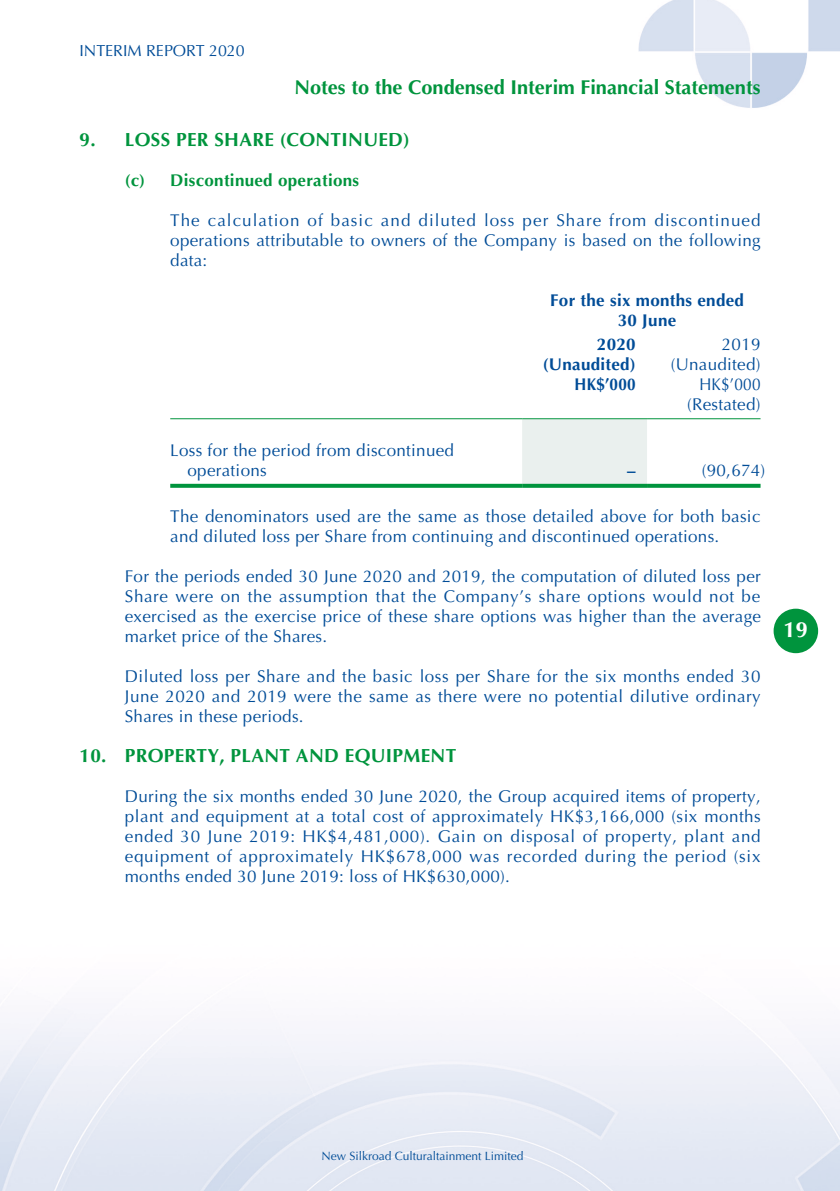
<style>
.page{position:relative;width:840px;height:1191px;background:#fff}
.page>*{position:absolute;margin:0;border:0;box-sizing:border-box;transform-origin:0 0}
.t1{font:700 22px "Optima LT Std";color:#fff}
.t2{font:700 20px "Optima LT Std";color:#00943d}
._01_H1{font:700 19px "Optima LT Std";letter-spacing:.015em;color:#00943d}
._00_txt{font:17px/20px "Optima LT Std";letter-spacing:.015em;color:#004c97;text-align:justify}
._50_Table_txt{font:17px "Optima LT Std";letter-spacing:.015em;color:#004c97}
._50_Table_txt-2{font:700 17px "Optima LT Std";letter-spacing:.015em;color:#004c97}
._02_H2{font:700 17px "Optima LT Std";letter-spacing:.015em;color:#00943d}
._50_Table_txt-3{font:700 17px "Optima LT Std";letter-spacing:.015em;color:#004c97;scale:.9 1}
._50_Table_txt-4{font:17px "Optima LT Std";letter-spacing:.015em;color:#004c97;scale:.9 1}
.t3{font:16px "Optima LT Std";color:#004c97}
.t4{font:12px "Optima LT Std";color:#004c97}
</style>
<div class="page">
<img style="left:0;top:0;width:839px;height:1191px">
<div style="left:773px;top:608px;width:44px;height:45px;background:#00943d;border-radius:50%"></div>
<div style="left:522px;top:419px;width:124px;height:65px;background:#eaf0ee"></div>
<hr style="left:170px;top:418px;width:352px;height:1px;background:#00943d">
<hr style="left:522px;top:418px;width:124px;height:1px;background:#00943d">
<hr style="left:646px;top:418px;width:114px;height:1px;background:#00943d">
<svg style="left:170px;top:484px;width:352px;height:4px"></svg>
<svg style="left:522px;top:484px;width:124px;height:4px"></svg>
<svg style="left:646px;top:484px;width:114px;height:4px"></svg>
<p class="t3" style="left:79px;top:41px;width:167px">INTERIM REPORT 2020</p>
<p class="t2" style="left:294px;top:76px;width:467px">Notes to the Condensed Interim Financial Statements</p>
<p class="_01_H1" style="left:79px;top:129px;width:331px">9. LOSS PER SHARE (CONTINUED)</p>
<p class="_02_H2" style="left:125px;top:170px;width:236px">(c) Discontinued operations</p>
<p class="_00_txt" style="left:170px;top:211px;width:591px">The calculation of basic and diluted loss per Share from discontinued operations attributable to owners of the Company is based on the following data:</p>
<p class="_50_Table_txt-2" style="left:549px;top:290px;width:195px">For the six months ended</p>
<p class="_50_Table_txt-2" style="left:617px;top:310px;width:60px">30 June</p>
<p class="_50_Table_txt-2" style="left:596px;top:335px;width:40px">2020</p>
<p class="_50_Table_txt" style="left:721px;top:335px;width:40px">2019</p>
<p class="_50_Table_txt-2" style="left:542px;top:355px;width:94px">(Unaudited)</p>
<p class="_50_Table_txt" style="left:670px;top:355px;width:91px">(Unaudited)</p>
<p class="_50_Table_txt-3" style="left:574px;top:375px;width:69px">HK$’000</p>
<p class="_50_Table_txt-4" style="left:699px;top:375px;width:69px">HK$’000</p>
<p class="_50_Table_txt" style="left:686px;top:395px;width:75px">(Restated)</p>
<p class="_50_Table_txt" style="left:170px;top:441px;width:285px">Loss for the period from discontinued</p>
<p class="_50_Table_txt" style="left:187px;top:461px;width:81px">operations</p>
<p class="_50_Table_txt-2" style="left:626px;top:461px;width:10px">–</p>
<p class="_50_Table_txt" style="left:701px;top:461px;width:65px">(90,674)</p>
<p class="_00_txt" style="left:170px;top:506px;width:591px">The denominators used are the same as those detailed above for both basic and diluted loss per Share from continuing and discontinued operations.</p>
<p class="_00_txt" style="left:125px;top:566px;width:637px">For the periods ended 30 June 2020 and 2019, the computation of diluted loss per Share were on the assumption that the Company’s share options would not be exercised as the exercise price of these share options was higher than the average market price of the Shares.</p>
<p class="_00_txt" style="left:125px;top:666px;width:637px">Diluted loss per Share and the basic loss per Share for the six months ended 30<br>June 2020 and 2019 were the same as there were no potential dilutive ordinary Shares in these periods.</p>
<p class="_01_H1" style="left:79px;top:744px;width:378px">10. PROPERTY, PLANT AND EQUIPMENT</p>
<p class="_00_txt" style="left:125px;top:786px;width:637px">During the six months ended 30 June 2020, the Group acquired items of property, plant and equipment at a total cost of approximately HK$3,166,000 (six months ended 30 June 2019: HK$4,481,000). Gain on disposal of property, plant and equipment of approximately HK$678,000 was recorded during the period (six months ended 30 June 2019: loss of HK$630,000).</p>
<p class="t1" style="left:783px;top:617px;width:26px">19</p>
<p class="t4" style="left:321px;top:1149px;width:203px">New Silkroad Culturaltainment Limited</p>
</div>
